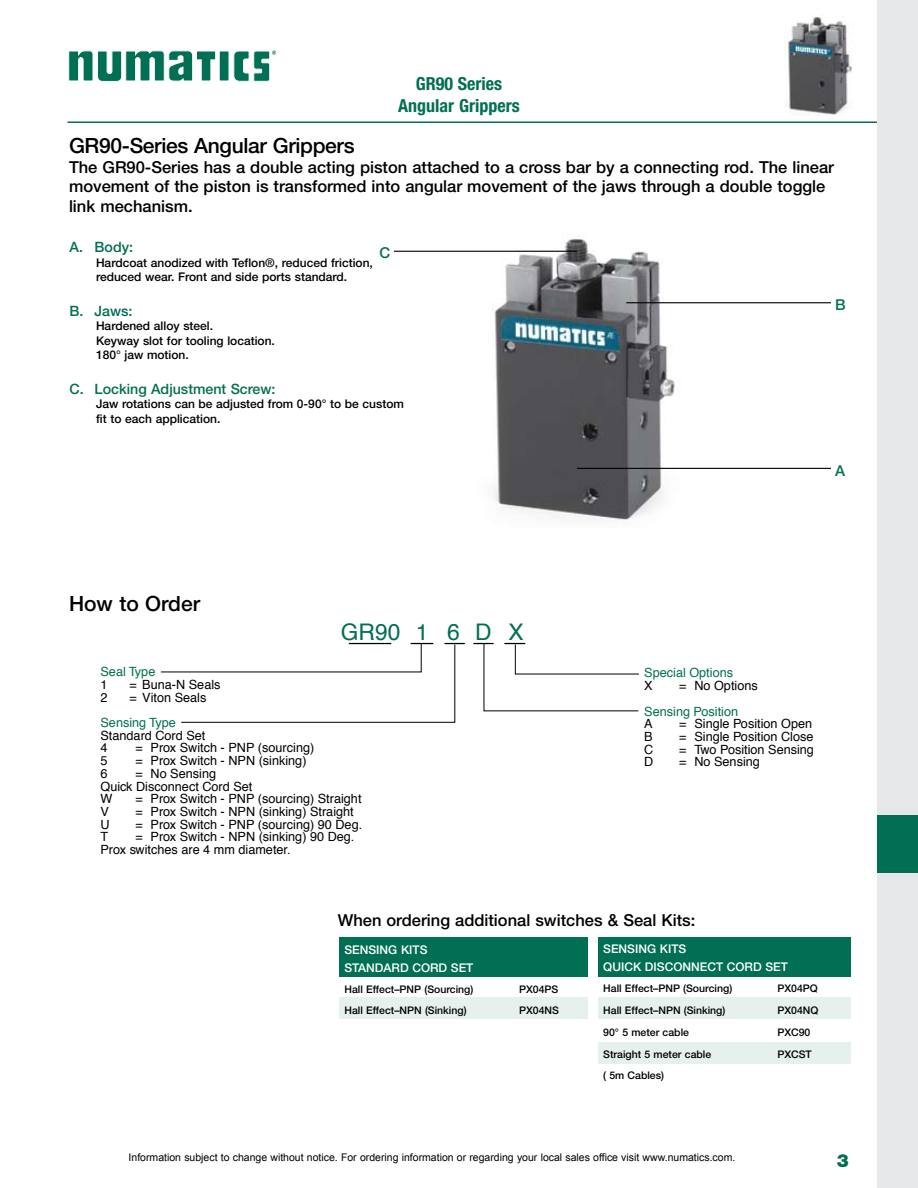
<style>
.page{position:relative;width:918px;height:1188px;background:#fff}
.page>*{position:absolute;margin:0;border:0;box-sizing:border-box;transform-origin:0 0}
.t1{font:22.8px "Helvetica";letter-spacing:.335em;color:#006f53}
.t2{font:500 21px "Helvetica Neue";letter-spacing:-.015em;color:#000}
.t3{font:700 condensed 18px/21.6px "Helvetica Neue";color:#006f53;text-align:center}
.t4{font:900 18px "Helvetica Neue";color:#006f53}
.t5{font:500 16.5px/19.8px "Helvetica Neue";color:#000}
.t6{font:500 15px "Helvetica Neue";color:#006f53}
.t7{font:500 14.25px "Helvetica Neue";color:#006f53}
.t8{font:12.75px/12.8px "Helvetica";color:#000}
.t9{font:12.75px "Helvetica";color:#006f53}
.t10{font:500 12px/14.4px "Helvetica Neue";color:#000}
.t11{font:500 12px "Helvetica Neue";color:#fff}
.t12{font:500 10.5px "Helvetica Neue";color:#000}
.t13{font:10.5px "Arial";color:#000}
</style>
<div class="page">
<svg style="left:69px;top:51px;width:207px;height:30px"></svg>
<img style="left:785px;top:14px;width:67px;height:102px">
<hr style="left:68px;top:121px;width:846px;height:2px;background:#006f53">
<div style="left:878px;top:0;width:40px;height:1188px;background:#e6e7e8"></div>
<div style="left:878px;top:815px;width:40px;height:58px;background:#006f53"></div>
<img style="left:407px;top:239px;width:358px;height:281px">
<hr style="left:394px;top:251px;width:183px;height:1px;background:#000">
<hr style="left:577px;top:468px;width:254px;height:1px;background:#000">
<hr style="left:626px;top:302px;width:205px;height:1px;background:#000">
<svg style="left:161px;top:643px;width:478px;height:80px"></svg>
<div style="left:598px;top:998px;width:252px;height:22px;background:#e6f1ee"></div>
<div style="left:598px;top:1019px;width:252px;height:23px;background:#fff"></div>
<div style="left:598px;top:1042px;width:252px;height:22px;background:#e6f1ee"></div>
<div style="left:339px;top:998px;width:249px;height:22px;background:#e6f1ee"></div>
<div style="left:339px;top:1019px;width:249px;height:23px;background:#fff"></div>
<div style="left:339px;top:938px;width:248px;height:39px;background:#006f53"></div>
<div style="left:598px;top:938px;width:252px;height:39px;background:#006f53"></div>
<h3 class="t3" style="left:398px;top:73px;width:123px">GR90 Series<br>Angular Grippers</h3>
<h2 class="t2" style="left:69px;top:133px;width:287px">GR90-Series Angular Grippers</h2>
<p class="t5" style="left:69px;top:157px;width:767px">The GR90-Series has a double acting piston attached to a cross bar by a connecting rod. The linear movement of the piston is transformed into angular movement of the jaws through a double toggle link mechanism.</p>
<p class="t7" style="left:70px;top:239px;width:65px">A. Body:</p>
<p class="t10" style="left:96px;top:255px;width:278px">Hardcoat anodized with Teflon®, reduced friction, reduced wear. Front and side ports standard.</p>
<p class="t7" style="left:70px;top:302px;width:64px">B. Jaws:</p>
<p class="t10" style="left:96px;top:319px;width:179px">Hardened alloy steel.<br>Keyway slot for tooling location.<br>180° jaw motion.</p>
<p class="t7" style="left:70px;top:380px;width:207px">C. Locking Adjustment Screw:</p>
<p class="t10" style="left:96px;top:397px;width:309px">Jaw rotations can be adjusted from 0-90° to be custom fit to each application.</p>
<p class="t6" style="left:380px;top:244px;width:12px">C</p>
<p class="t6" style="left:835px;top:296px;width:12px">B</p>
<p class="t6" style="left:835px;top:461px;width:12px">A</p>
<h2 class="t2" style="left:69px;top:591px;width:133px">How to Order</h2>
<h1 class="t1" style="left:341px;top:612px;width:184px">GR901 6DX</h1>
<p class="t9" style="left:100px;top:661px;width:56px">Seal Type</p>
<p class="t8" style="left:100px;top:678px;width:9px">1</p>
<p class="t8" style="left:130px;top:678px;width:92px">= Buna-N Seals</p>
<p class="t8" style="left:100px;top:690px;width:9px">2</p>
<p class="t8" style="left:130px;top:690px;width:78px">= Viton Seals</p>
<p class="t9" style="left:100px;top:712px;width:77px">Sensing Type</p>
<p class="t8" style="left:100px;top:728px;width:106px">Standard Cord Set<br>4</p>
<p class="t8" style="left:135px;top:741px;width:180px">= Prox Switch - PNP (sourcing)</p>
<p class="t8" style="left:100px;top:754px;width:9px">5</p>
<p class="t8" style="left:135px;top:754px;width:173px">= Prox Switch - NPN (sinking)</p>
<p class="t8" style="left:100px;top:767px;width:9px">6</p>
<p class="t8" style="left:100px;top:767px;width:153px;text-indent:35px">= No Sensing<br>Quick Disconnect Cord Set<br>W</p>
<p class="t8" style="left:135px;top:792px;width:228px">= Prox Switch - PNP (sourcing) Straight</p>
<p class="t8" style="left:100px;top:805px;width:10px">V</p>
<p class="t8" style="left:135px;top:805px;width:220px">= Prox Switch - NPN (sinking) Straight</p>
<p class="t8" style="left:100px;top:817px;width:11px">U</p>
<p class="t8" style="left:135px;top:817px;width:228px">= Prox Switch - PNP (sourcing) 90 Deg.</p>
<p class="t8" style="left:100px;top:830px;width:9px">T</p>
<p class="t8" style="left:100px;top:830px;width:255px;text-indent:35px">= Prox Switch - NPN (sinking) 90 Deg.<br>Prox switches are 4 mm diameter.</p>
<p class="t9" style="left:644px;top:662px;width:90px">Special Options</p>
<p class="t8" style="left:644px;top:679px;width:10px">X</p>
<p class="t8" style="left:679px;top:679px;width:80px">= No Options</p>
<p class="t9" style="left:644px;top:700px;width:95px">Sensing Position</p>
<p class="t8" style="left:644px;top:717px;width:10px">A</p>
<p class="t8" style="left:679px;top:717px;width:134px">= Single Position Open</p>
<p class="t8" style="left:644px;top:730px;width:10px">B</p>
<p class="t8" style="left:679px;top:730px;width:136px">= Single Position Close</p>
<p class="t8" style="left:644px;top:742px;width:11px">C</p>
<p class="t8" style="left:679px;top:742px;width:136px">= Two Position Sensing</p>
<p class="t8" style="left:644px;top:755px;width:11px">D</p>
<p class="t8" style="left:679px;top:755px;width:82px">= No Sensing</p>
<p class="t5" style="left:338px;top:911px;width:359px">When ordering additional switches &amp; Seal Kits:</p>
<p class="t11" style="left:344px;top:942px;width:24px">Sensing</p>
<p class="t11" style="left:401px;top:942px;width:13px">Kits</p>
<p class="t11" style="left:344px;top:960px;width:17px">Standard</p>
<p class="t11" style="left:412px;top:960px;width:19px">Cord</p>
<p class="t11" style="left:451px;top:960px;width:21px">Set</p>
<p class="t12" style="left:344px;top:983px;width:130px">Hall Effect–PNP (Sourcing)</p>
<p class="t12" style="left:519px;top:983px;width:41px">PX04PS</p>
<p class="t12" style="left:345px;top:1004px;width:124px">Hall Effect–NPN (Sinking)</p>
<p class="t12" style="left:519px;top:1004px;width:41px">PX04NS</p>
<p class="t11" style="left:603px;top:941px;width:24px">Sensing</p>
<p class="t11" style="left:660px;top:941px;width:13px">Kits</p>
<p class="t11" style="left:603px;top:959px;width:26px">Quick</p>
<p class="t11" style="left:645px;top:959px;width:18px">Disconn</p>
<p class="t11" style="left:700px;top:959px;width:46px">ect Cord</p>
<p class="t11" style="left:765px;top:959px;width:21px">Set</p>
<p class="t12" style="left:603px;top:982px;width:130px">Hall Effect–PNP (Sourcing)</p>
<p class="t12" style="left:777px;top:982px;width:42px">PX04PQ</p>
<p class="t12" style="left:603px;top:1004px;width:124px">Hall Effect–NPN (Sinking)</p>
<p class="t12" style="left:777px;top:1004px;width:43px">PX04NQ</p>
<p class="t12" style="left:603px;top:1026px;width:87px">90° 5 meter cable</p>
<p class="t12" style="left:777px;top:1026px;width:35px">PXC90</p>
<p class="t12" style="left:603px;top:1048px;width:110px">Straight 5 meter cable</p>
<p class="t12" style="left:777px;top:1048px;width:36px">PXCST</p>
<p class="t12" style="left:603px;top:1069px;width:62px">( 5m Cables)</p>
<p class="t13" style="left:129px;top:1152px;width:608px">Information subject to change without notice. For ordering information or regarding your local sales office visit www.numatics.com.</p>
<h3 class="t4" style="left:837px;top:1150px;width:14px">3</h3>
</div>
